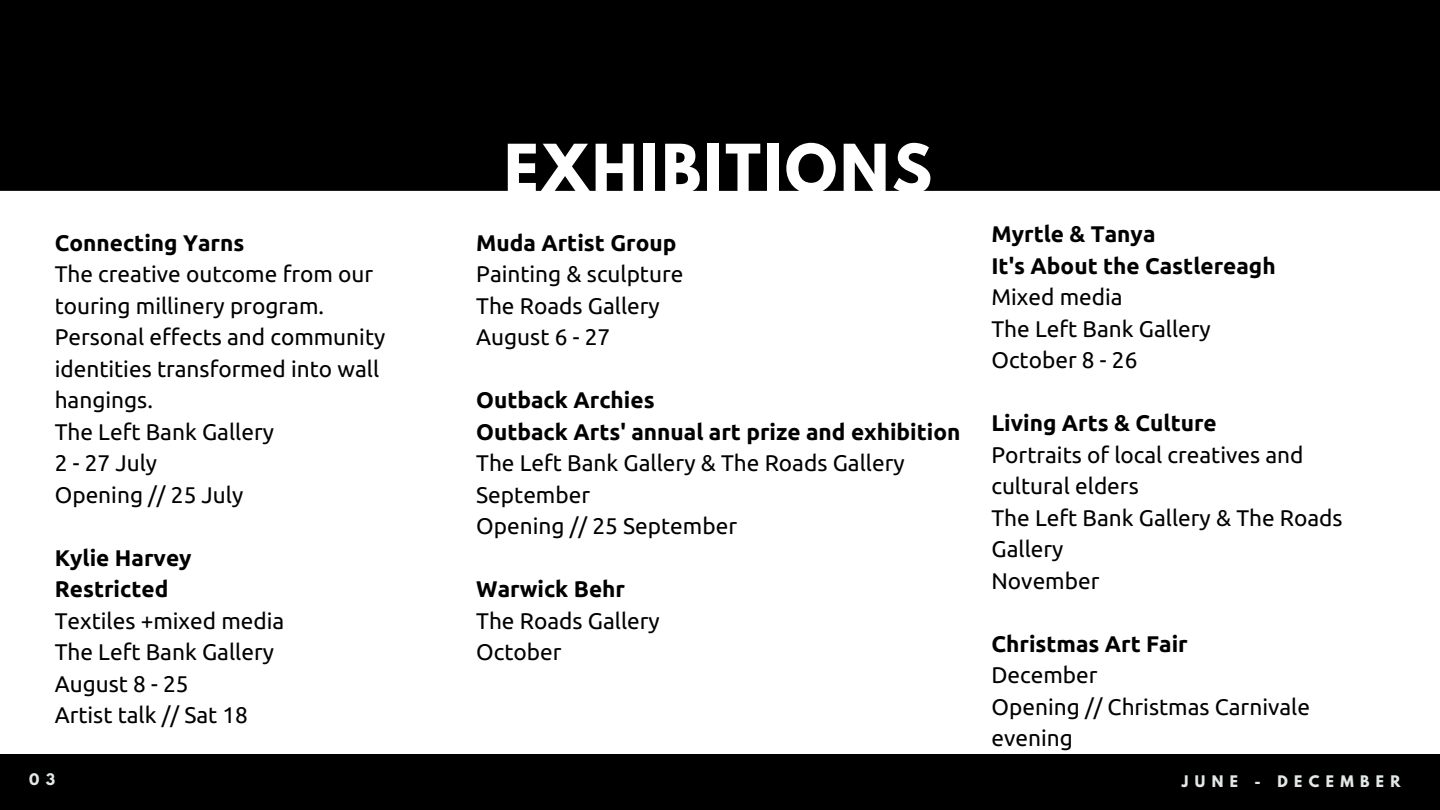
<style>
.page{position:relative;width:1440px;height:810px;background:#000}
.page>*{position:absolute;margin:0;border:0;box-sizing:border-box;transform-origin:0 0}
.t1{font:700 59.4px "League Spartan";letter-spacing:.05em;color:#fff}
.t2{font:22.6px/31.5px "Ubuntu";color:#000}
.t3{font:700 22.6px/31.5px "Ubuntu";color:#000}
.t4{font:700 14.1px "League Spartan";letter-spacing:.45em;color:#e2e8e4}
</style>
<div class="page">
<div style="left:0;top:191px;width:1440px;height:563px;background:#fff"></div>
<p class="t3" style="left:55px;top:226px;width:191px">Connecting Yarns</p>
<p class="t2" style="left:55px;top:258px;width:332px">The creative outcome from our touring millinery program.<br>Personal effects and community identities transformed into wall hangings.<br>The Left Bank Gallery<br>2 - 27 July<br>Opening // 25 July</p>
<p class="t3" style="left:55px;top:541px;width:138px">Kylie Harvey<br>Restricted</p>
<p class="t2" style="left:55px;top:604px;width:231px">Textiles +mixed media<br>The Left Bank Gallery<br>August 8 - 25<br>Artist talk // Sat 18</p>
<h1 class="t1" style="left:504px;top:139px;width:429px">EXHIBITIONS</h1>
<p class="t3" style="left:476px;top:226px;width:202px">Muda Artist Group</p>
<p class="t2" style="left:476px;top:258px;width:209px">Painting &amp; sculpture<br>The Roads Gallery<br>August 6 - 27</p>
<p class="t3" style="left:476px;top:384px;width:486px">Outback Archies<br>Outback Arts' annual art prize and exhibition</p>
<p class="t2" style="left:476px;top:447px;width:430px">The Left Bank Gallery &amp; The Roads Gallery<br>September<br>Opening // 25 September</p>
<p class="t3" style="left:476px;top:573px;width:150px">Warwick Behr</p>
<p class="t2" style="left:476px;top:604px;width:185px">The Roads Gallery<br>October</p>
<p class="t3" style="left:992px;top:218px;width:286px">Myrtle &amp; Tanya<br>It's About the Castlereagh</p>
<p class="t2" style="left:992px;top:281px;width:221px">Mixed media<br>The Left Bank Gallery<br>October 8 - 26</p>
<p class="t3" style="left:992px;top:407px;width:227px">Living Arts &amp; Culture</p>
<p class="t2" style="left:992px;top:439px;width:353px">Portraits of local creatives and cultural elders<br>The Left Bank Gallery &amp; The Roads<br>Gallery<br>November</p>
<p class="t3" style="left:992px;top:628px;width:198px">Christmas Art Fair</p>
<p class="t2" style="left:992px;top:659px;width:320px">December<br>Opening // Christmas Carnivale evening</p>
<p class="t4" style="left:29px;top:773px;width:28px">0 3</p>
<p class="t4" style="left:1182px;top:774px;width:220px">JUNE - DECEMBER</p>
</div>
